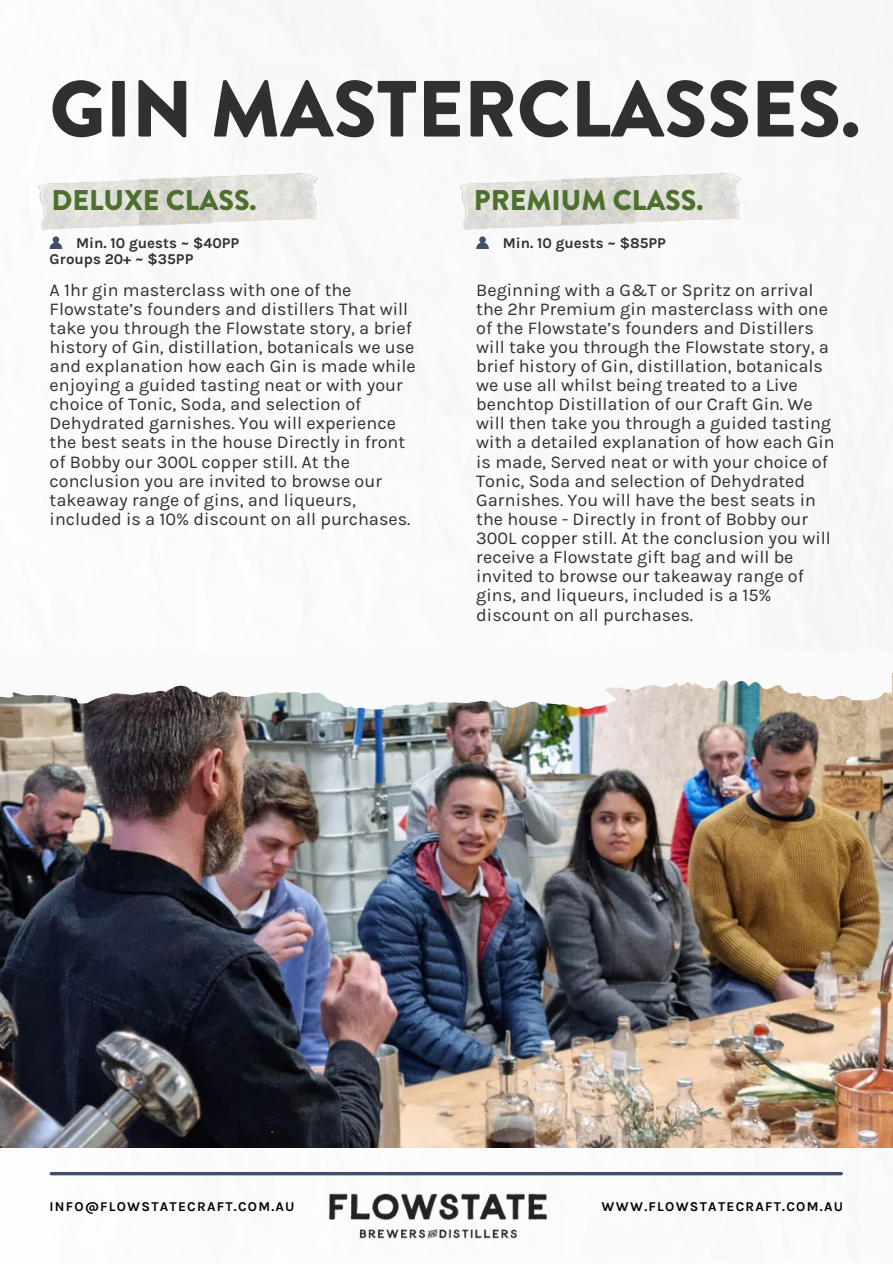
<style>
.page{position:relative;width:893px;height:1264px;background:#fff}
.page>*{position:absolute;margin:0;border:0;box-sizing:border-box;transform-origin:0 0}
.t1{font:900 79.5px "Brandon Grotesque";color:#303030}
.t2{font:900 28.5px "Brandon Grotesque";color:#4d702f}
.t3{font:18px/19px "Karla";color:#303030}
.t4{font:700 15px "Karla";color:#303030}
.t5{font:700 13.5px "Karla";letter-spacing:.095em;color:#000}
</style>
<div class="page">
<img style="left:328px;top:1193px;width:220px;height:46px">
<svg style="left:51px;top:1171px;width:790px;height:4px;fill:#414f68"></svg>
<svg style="left:50px;top:238px;width:12px;height:11px"></svg>
<svg style="left:476px;top:238px;width:12px;height:11px"></svg>
<img style="left:0;top:692px;width:892px;height:455px">
<img style="left:0;top:680px;width:891px;height:33px">
<img style="left:38px;top:180px;width:101px;height:58px">
<img style="left:139px;top:173px;width:179px;height:53px">
<img style="left:460px;top:180px;width:101px;height:58px">
<img style="left:561px;top:173px;width:180px;height:53px">
<p class="t1" style="left:50px;top:53px;width:812px">GIN MASTERCLASSES.</p>
<p class="t2" style="left:51px;top:180px;width:207px">DELUXE CLASS.</p>
<p class="t2" style="left:474px;top:180px;width:231px">PREMIUM CLASS.</p>
<p class="t4" style="left:76px;top:235px;width:165px">Min. 10 guests ~ $40PP</p>
<p class="t4" style="left:502px;top:235px;width:165px">Min. 10 guests ~ $85PP</p>
<p class="t4" style="left:50px;top:250px;width:145px">Groups 20+ ~ $35PP</p>
<p class="t3" style="left:50px;top:280px;width:367px">A 1hr gin masterclass with one of the Flowstate’s founders and distillers That will take you through the Flowstate story, a brief history of Gin, distillation, botanicals we use and explanation how each Gin is made while enjoying a guided tasting neat or with your choice of Tonic, Soda, and selection of Dehydrated garnishes. You will experience the best seats in the house Directly in front of Bobby our 300L copper still. At the conclusion you are invited to browse our takeaway range of gins, and liqueurs, included is a 10% discount on all purchases.</p>
<p class="t3" style="left:476px;top:280px;width:360px">Beginning with a G&amp;T or Spritz on arrival the 2hr Premium gin masterclass with one of the Flowstate’s founders and Distillers will take you through the Flowstate story, a brief history of Gin, distillation, botanicals we use all whilst being treated to a Live benchtop Distillation of our Craft Gin. We will then take you through a guided tasting with a detailed explanation of how each Gin is made, Served neat or with your choice of Tonic, Soda and selection of Dehydrated Garnishes. You will have the best seats in the house - Directly in front of Bobby our 300L copper still. At the conclusion you will receive a Flowstate gift bag and will be invited to browse our takeaway range of gins, and liqueurs, included is a 15% discount on all purchases.</p>
<p class="t5" style="left:50px;top:1198px;width:246px">INFO@FLOWSTATECRAFT.COM.AU</p>
<p class="t5" style="left:601px;top:1198px;width:243px">WWW.FLOWSTATECRAFT.COM.AU</p>
</div>
